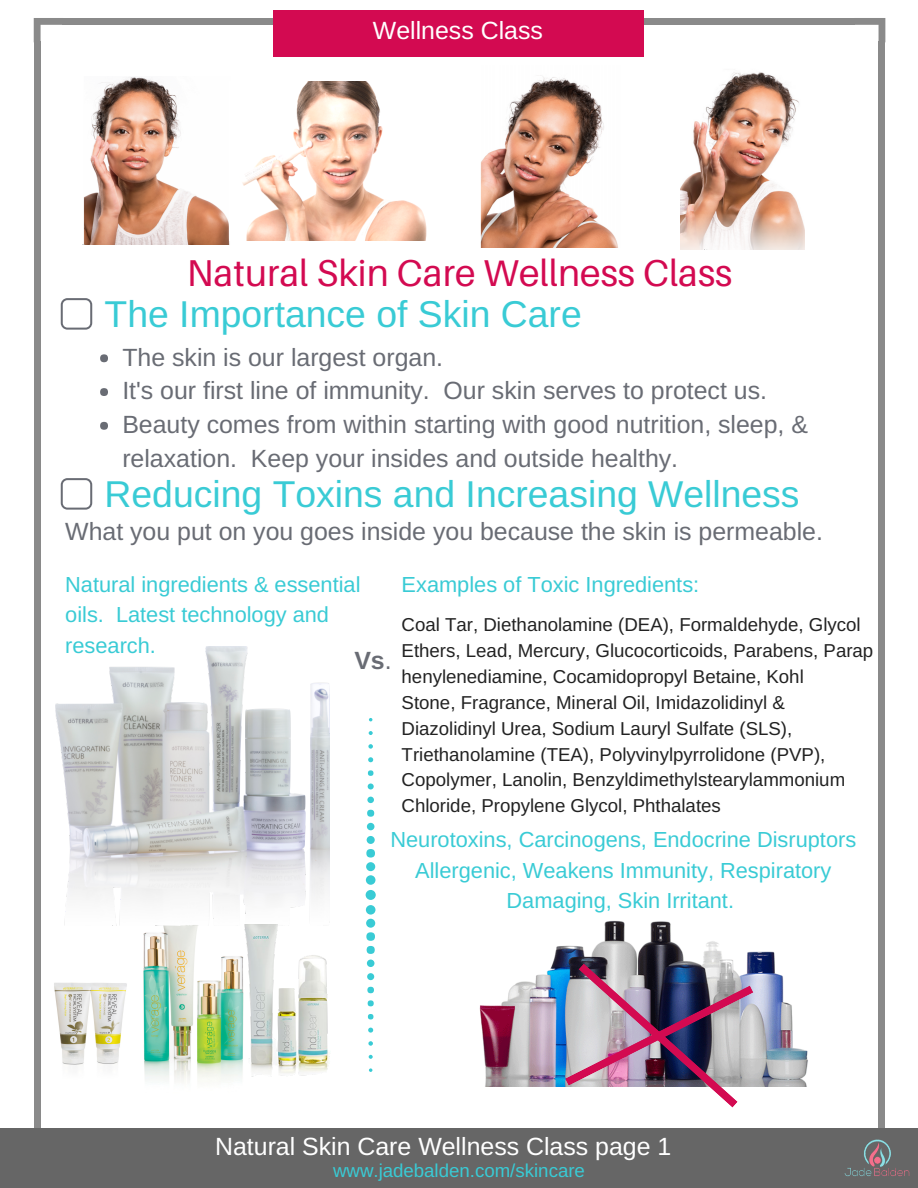
<style>
.page{position:relative;width:918px;height:1188px;background:#fff}
.page>*{position:absolute;margin:0;border:0;box-sizing:border-box;transform-origin:0 0}
.t1{font:37.35px "Arimo";color:#39cbd5}
.t2{font:37.35px "Aileron";color:#d30a51}
.t3{font:24.9px/33.8px "Arimo";color:#696c74}
.t4{font:24.9px "Arimo";color:#fff}
.t5{font:700 24.9px "Arimo";color:#696c74}
.t6{font:21.75px/30.3px "Arimo";color:#39cbd5}
.t7{font:18.75px/25.8px "Arimo";color:#222}
.t8{font:18.75px "Arimo";color:#39cbd5}
.s1{font-weight:400}
</style>
<div class="page">
<svg style="left:34px;top:18px;width:28px;height:23px"></svg>
<div style="left:34px;top:41px;width:7px;height:1114px;background:#8a8a8a"></div>
<div style="left:879px;top:41px;width:6px;height:1114px;background:#8a8a8a"></div>
<div style="left:62px;top:18px;width:793px;height:7px;background:#8a8a8a"></div>
<svg style="left:855px;top:18px;width:30px;height:24px"></svg>
<div style="left:273px;top:10px;width:370px;height:46px;background:#d30a51"></div>
<div style="left:0;top:1128px;width:918px;height:60px;background:#666"></div>
<img style="left:844px;top:1139px;width:66px;height:38px">
<img style="left:83px;top:77px;width:147px;height:167px">
<img style="left:480px;top:77px;width:138px;height:171px">
<img style="left:681px;top:72px;width:123px;height:178px">
<img style="left:242px;top:81px;width:185px;height:160px">
<img style="left:143px;top:926px;width:101px;height:156px">
<img style="left:54px;top:982px;width:73px;height:83px">
<img style="left:55px;top:647px;width:275px;height:279px">
<div style="left:100px;top:354px;width:8px;height:8px;background:#696c74;border-radius:50%"></div>
<div style="left:100px;top:388px;width:8px;height:8px;background:#696c74;border-radius:50%"></div>
<div style="left:100px;top:422px;width:8px;height:8px;background:#696c74;border-radius:50%"></div>
<img style="left:479px;top:920px;width:329px;height:167px">
<img style="left:244px;top:925px;width:86px;height:152px">
<div style="left:366px;top:890px;width:10px;height:10px;background:#39cbd5;border-radius:50%"></div>
<div style="left:366px;top:905px;width:9px;height:10px;background:#39cbd5;border-radius:50%"></div>
<div style="left:366px;top:919px;width:9px;height:9px;background:#39cbd5;border-radius:50%"></div>
<div style="left:366px;top:932px;width:9px;height:9px;background:#39cbd5;border-radius:50%"></div>
<div style="left:367px;top:946px;width:8px;height:8px;background:#39cbd5;border-radius:50%"></div>
<div style="left:367px;top:960px;width:7px;height:7px;background:#39cbd5;border-radius:50%"></div>
<div style="left:367px;top:973px;width:7px;height:7px;background:#39cbd5;border-radius:50%"></div>
<div style="left:367px;top:987px;width:7px;height:6px;background:#39cbd5;border-radius:50%"></div>
<svg style="left:368px;top:1000px;width:6px;height:6px"></svg>
<svg style="left:368px;top:1014px;width:5px;height:5px"></svg>
<svg style="left:368px;top:1028px;width:5px;height:5px"></svg>
<svg style="left:368px;top:1041px;width:5px;height:5px"></svg>
<svg style="left:369px;top:1055px;width:4px;height:4px"></svg>
<svg style="left:369px;top:1068px;width:3px;height:4px"></svg>
<div style="left:366px;top:875px;width:9px;height:10px;background:#39cbd5;border-radius:50%"></div>
<div style="left:366px;top:862px;width:9px;height:9px;background:#39cbd5;border-radius:50%"></div>
<div style="left:366px;top:849px;width:9px;height:9px;background:#39cbd5;border-radius:50%"></div>
<div style="left:367px;top:836px;width:8px;height:8px;background:#39cbd5;border-radius:50%"></div>
<div style="left:367px;top:823px;width:7px;height:7px;background:#39cbd5;border-radius:50%"></div>
<div style="left:367px;top:810px;width:7px;height:7px;background:#39cbd5;border-radius:50%"></div>
<div style="left:367px;top:797px;width:7px;height:6px;background:#39cbd5;border-radius:50%"></div>
<svg style="left:368px;top:784px;width:6px;height:5px"></svg>
<svg style="left:368px;top:770px;width:5px;height:6px"></svg>
<svg style="left:368px;top:757px;width:5px;height:5px"></svg>
<svg style="left:368px;top:744px;width:5px;height:5px"></svg>
<svg style="left:369px;top:731px;width:4px;height:4px"></svg>
<img style="left:565px;top:963px;width:188px;height:145px">
<svg style="left:61px;top:298px;width:31px;height:32px"></svg>
<svg style="left:61px;top:478px;width:31px;height:32px"></svg>
<h2 class="t4" style="left:373px;top:17px;width:172px">Wellness Class</h2>
<h1 class="t2" style="left:187px;top:250px;width:547px">Natural Skin Care Wellness Class</h1>
<h1 class="t1" style="left:105px;top:294px;width:479px">The Importance of Skin Care</h1>
<h2 class="t3" style="left:122px;top:340px;width:687px">The skin is our largest organ.<br>It's our first line of immunity. Our skin serves to protect us.<br>Beauty comes from within starting with good nutrition, sleep, &amp; relaxation. Keep your insides and outside healthy.</h2>
<h1 class="t1" style="left:105px;top:474px;width:697px">Reducing Toxins and Increasing Wellness</h1>
<h2 class="t3" style="left:65px;top:514px;width:759px">What you put on you goes inside you because the skin is permeable.</h2>
<p class="t6" style="left:65px;top:569px;width:297px">Natural ingredients &amp; essential oils. Latest technology and research.</p>
<h2 class="t5" style="left:354px;top:647px;width:39px">Vs<span class="s1">.</span></h2>
<p class="t6" style="left:402px;top:569px;width:299px">Examples of Toxic Ingredients:</p>
<p class="t7" style="left:402px;top:612px;width:473px">Coal Tar, Diethanolamine (DEA), Formaldehyde, Glycol Ethers, Lead, Mercury, Glucocorticoids, Parabens, Parap henylenediamine, Cocamidopropyl Betaine, Kohl<br>Stone, Fragrance, Mineral Oil, Imidazolidinyl &amp; Diazolidinyl Urea, Sodium Lauryl Sulfate (SLS), Triethanolamine (TEA), Polyvinylpyrrolidone (PVP), Copolymer, Lanolin, Benzyldimethylstearylammonium Chloride, Propylene Glycol, Phthalates</p>
<p class="t6" style="left:390px;top:824px;width:467px;text-align:center">Neurotoxins, Carcinogens, Endocrine Disruptors<br>Allergenic, Weakens Immunity, Respiratory<br>Damaging, Skin Irritant.</p>
<h2 class="t4" style="left:215px;top:1133px;width:458px">Natural Skin Care Wellness Class page 1</h2>
<p class="t8" style="left:333px;top:1160px;width:253px">www.jadebalden.com/skincare</p>
</div>
